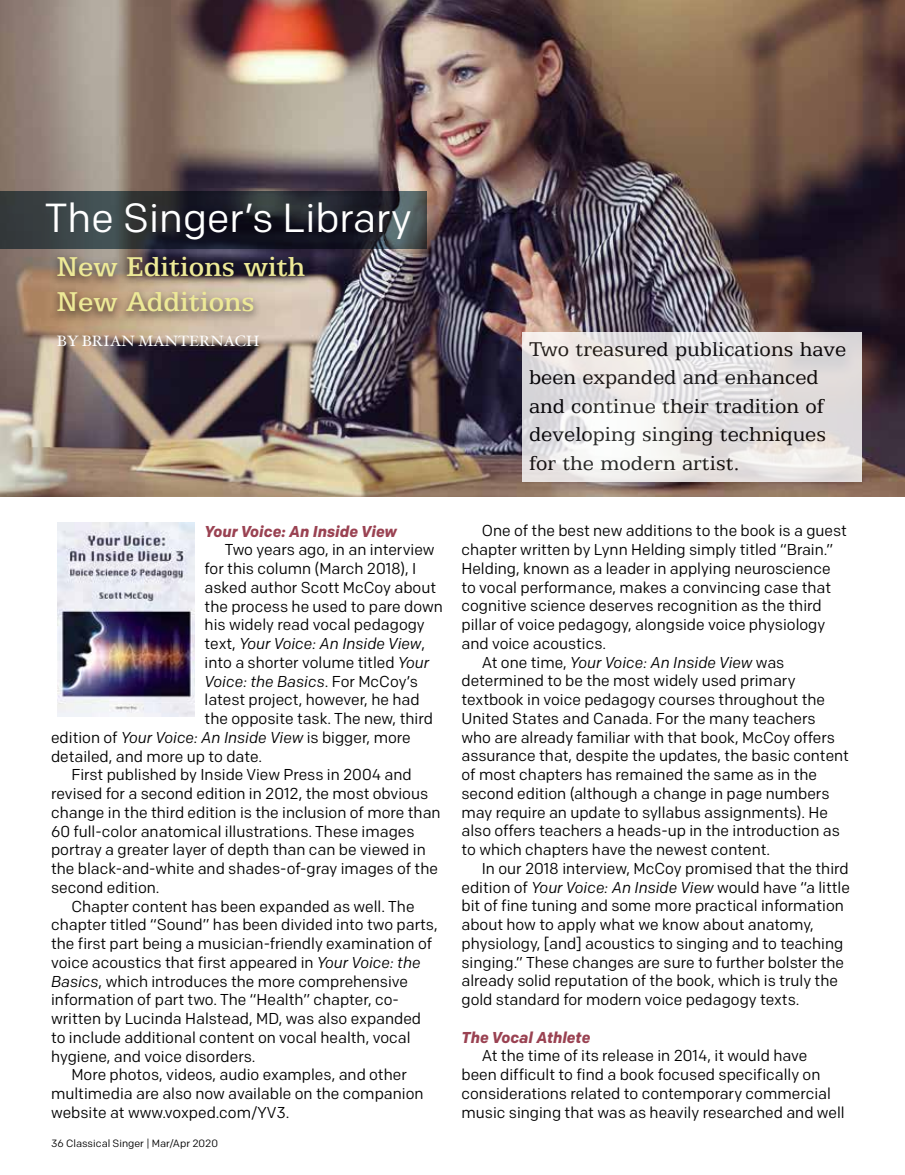
<style>
.page{position:relative;width:905px;height:1175px;background:#fff}
.page>*{position:absolute;margin:0;border:0;box-sizing:border-box;transform-origin:0 0}
.t1{font:40.5px "Colfax";color:#fff}
.t2{font:500 30.75px/35.4px "Egyptian 505 BT";color:#ede997}
.t3{font:22.5px/28.5px "Egyptian 505 BT";color:#000}
.t4{font:15.75px/18.8px "Colfax";color:#000}
.t5{font:italic 15.75px "Colfax";color:#000}
.t6{font:italic 700 15.75px "Colfax";color:#9a4252}
.t7{font:15px "Hoefler Text";color:#fff}
.t8{font:10.5px "Colfax";color:#000}
.s1{font-style:normal}
.s2{font-style:italic}
</style>
<div class="page">
<img style="left:0;top:0;width:904px;height:496px">
<div style="left:50px;top:252px;width:262px;height:71px;background:#000;opacity:.6"></div>
<svg style="left:0;top:192px;width:427px;height:57px;background:#292f35"></svg>
<svg style="left:522px;top:332px;width:339px;height:150px"></svg>
<img style="left:57px;top:522px;width:137px;height:194px">
<h1 class="t1" style="left:45px;top:193px;width:368px">The Singer’s Library</h1>
<h2 class="t2" style="left:57px;top:248px;width:250px">New Editions with<br>New Additions</h2>
<p class="t7" style="left:57px;top:332px;width:204px">BY BRIAN MANTERNACH</p>
<h3 class="t3" style="left:529px;top:334px;width:319px">Two treasured publications have been expanded and enhanced and continue their tradition of developing singing techniques for the modern artist.</h3>
<p class="t6" style="left:205px;top:521px;width:194px">Your Voice: An Inside View</p>
<p class="t4" style="left:225px;top:540px;width:211px">Two years ago, in an interview</p>
<p class="t4" style="left:205px;top:559px;width:213px">for this column (March 2018), I</p>
<p class="t4" style="left:205px;top:578px;width:233px">asked author Scott McCoy about</p>
<p class="t4" style="left:205px;top:596px;width:240px">the process he used to pare down</p>
<p class="t4" style="left:205px;top:615px;width:222px">his widely read vocal pedagogy</p>
<p class="t5" style="left:205px;top:634px;width:222px"><span class="s1">text,</span> Your Voice: An Inside View<span class="s1">,</span></p>
<p class="t4" style="left:205px;top:653px;width:226px">into a shorter volume titled <span class="s2">Your</span></p>
<p class="t5" style="left:205px;top:671px;width:215px">Voice: the Basics<span class="s1">. For McCoy’s</span></p>
<p class="t4" style="left:205px;top:690px;width:216px">latest project, however, he had</p>
<p class="t4" style="left:205px;top:709px;width:230px">the opposite task. The new, third</p>
<p class="t4" style="left:51px;top:728px;width:361px">edition of <span class="s2">Your Voice: An Inside View</span> is bigger, more</p>
<p class="t4" style="left:51px;top:746px;width:212px">detailed, and more up to date.</p>
<p class="t4" style="left:71px;top:765px;width:342px">First published by Inside View Press in 2004 and</p>
<p class="t4" style="left:51px;top:784px;width:378px">revised for a second edition in 2012, the most obvious</p>
<p class="t4" style="left:51px;top:802px;width:391px">change in the third edition is the inclusion of more than</p>
<p class="t4" style="left:51px;top:821px;width:365px">60 full-color anatomical illustrations. These images</p>
<p class="t4" style="left:51px;top:840px;width:376px">portray a greater layer of depth than can be viewed in</p>
<p class="t4" style="left:51px;top:859px;width:388px">the black-and-white and shades-of-gray images of the</p>
<p class="t4" style="left:51px;top:877px;width:110px">second edition.</p>
<p class="t4" style="left:71px;top:896px;width:344px">Chapter content has been expanded as well. The</p>
<p class="t4" style="left:51px;top:915px;width:388px">chapter titled “Sound” has been divided into two parts,</p>
<p class="t4" style="left:51px;top:934px;width:382px">the first part being a musician-friendly examination of</p>
<p class="t4" style="left:51px;top:952px;width:371px">voice acoustics that first appeared in <span class="s2">Your Voice: the</span></p>
<p class="t4" style="left:51px;top:971px;width:358px"><span class="s2">Basics</span>, which introduces the more comprehensive</p>
<p class="t4" style="left:51px;top:990px;width:349px">information of part two. The “Health” chapter, co-</p>
<p class="t4" style="left:51px;top:1009px;width:371px">written by Lucinda Halstead, MD, was also expanded</p>
<p class="t4" style="left:51px;top:1027px;width:361px">to include additional content on vocal health, vocal</p>
<p class="t4" style="left:51px;top:1046px;width:206px">hygiene, and voice disorders.</p>
<p class="t4" style="left:71px;top:1065px;width:337px">More photos, videos, audio examples, and other</p>
<p class="t4" style="left:51px;top:1084px;width:374px">multimedia are also now available on the companion</p>
<p class="t4" style="left:51px;top:1102px;width:240px">website at www.voxped.com/YV3.</p>
<p class="t8" style="left:51px;top:1136px;width:168px">36 Classical Singer | Mar/Apr 2020</p>
<p class="t4" style="left:482px;top:521px;width:366px">One of the best new additions to the book is a guest</p>
<p class="t4" style="left:461px;top:540px;width:373px">chapter written by Lynn Helding simply titled “Brain.”</p>
<p class="t4" style="left:461px;top:559px;width:370px">Helding, known as a leader in applying neuroscience</p>
<p class="t4" style="left:461px;top:577px;width:371px">to vocal performance, makes a convincing case that</p>
<p class="t4" style="left:461px;top:596px;width:362px">cognitive science deserves recognition as the third</p>
<p class="t4" style="left:461px;top:615px;width:365px">pillar of voice pedagogy, alongside voice physiology</p>
<p class="t4" style="left:461px;top:634px;width:146px">and voice acoustics.</p>
<p class="t5" style="left:482px;top:652px;width:304px"><span class="s1">At one time,</span> Your Voice: An Inside View <span class="s1">was</span></p>
<p class="t4" style="left:461px;top:671px;width:335px">determined to be the most widely used primary</p>
<p class="t4" style="left:461px;top:690px;width:365px">textbook in voice pedagogy courses throughout the</p>
<p class="t4" style="left:461px;top:709px;width:355px">United States and Canada. For the many teachers</p>
<p class="t4" style="left:461px;top:727px;width:375px">who are already familiar with that book, McCoy offers</p>
<p class="t4" style="left:461px;top:746px;width:389px">assurance that, despite the updates, the basic content</p>
<p class="t4" style="left:461px;top:765px;width:357px">of most chapters has remained the same as in the</p>
<p class="t4" style="left:461px;top:784px;width:369px">second edition (although a change in page numbers</p>
<p class="t4" style="left:461px;top:802px;width:368px">may require an update to syllabus assignments). He</p>
<p class="t4" style="left:461px;top:821px;width:380px">also offers teachers a heads-up in the introduction as</p>
<p class="t4" style="left:461px;top:840px;width:310px">to which chapters have the newest content.</p>
<p class="t4" style="left:482px;top:858px;width:368px">In our 2018 interview, McCoy promised that the third</p>
<p class="t4" style="left:461px;top:877px;width:390px">edition of <span class="s2">Your Voice: An Inside View</span> would have “a little</p>
<p class="t4" style="left:461px;top:896px;width:384px">bit of fine tuning and some more practical information</p>
<p class="t4" style="left:461px;top:915px;width:354px">about how to apply what we know about anatomy,</p>
<p class="t4" style="left:461px;top:933px;width:383px">physiology, [and] acoustics to singing and to teaching</p>
<p class="t4" style="left:461px;top:952px;width:384px">singing.” These changes are sure to further bolster the</p>
<p class="t4" style="left:461px;top:971px;width:378px">already solid reputation of the book, which is truly the</p>
<p class="t4" style="left:461px;top:990px;width:339px">gold standard for modern voice pedagogy texts.</p>
<p class="t6" style="left:461px;top:1027px;width:130px">The Vocal Athlete</p>
<p class="t4" style="left:461px;top:1046px;width:385px;text-indent:20px">At the time of its release in 2014, it would have been difficult to find a book focused specifically on considerations related to contemporary commercial music singing that was as heavily researched and well</p>
</div>
